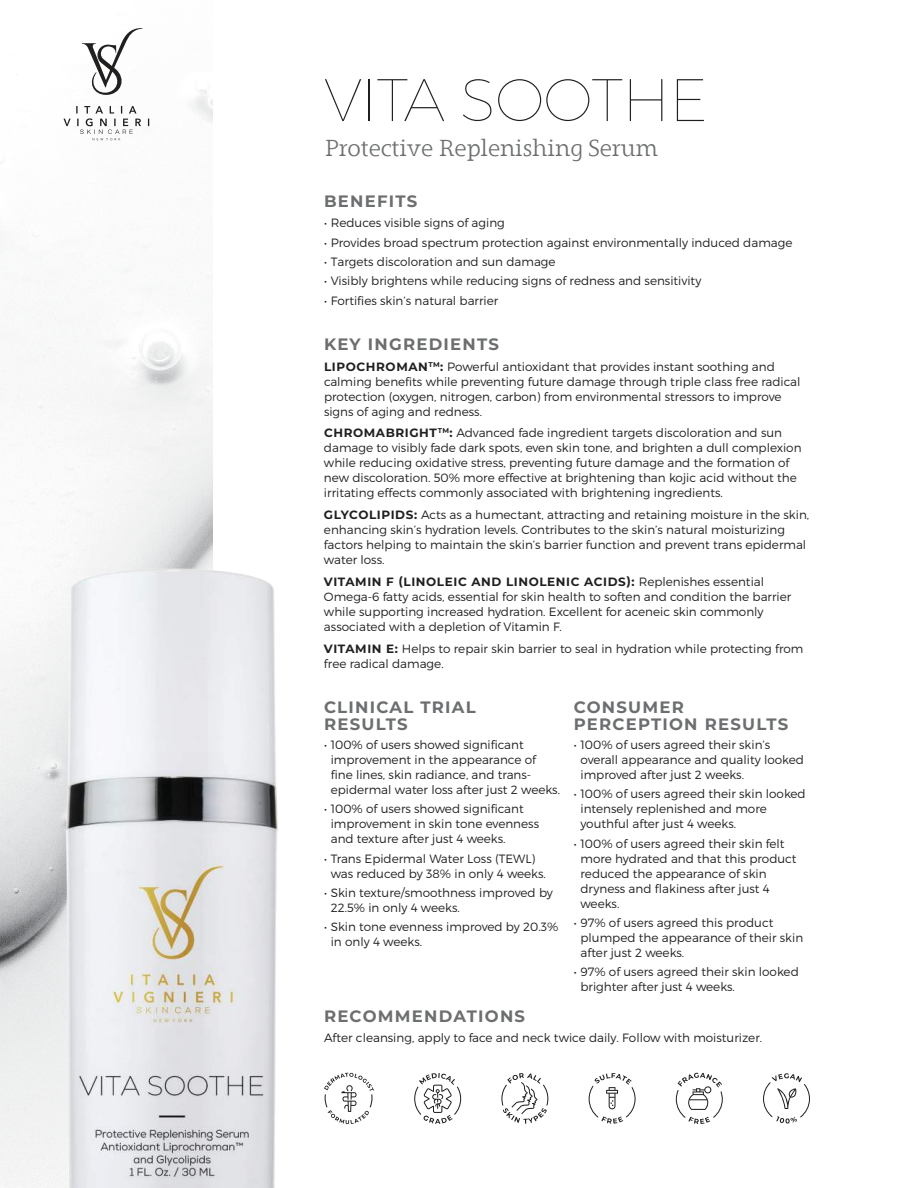
<style>
.page{position:relative;width:918px;height:1188px;background:#fff}
.page>*{position:absolute;margin:0;border:0;box-sizing:border-box;transform-origin:0 0}
.t1{font:100 60px "Montserrat";letter-spacing:-.015em;color:#221f1f}
.t2{font:300 24px "Grandesign Neue Serif";color:#6c6e70}
.t3{font:700 16.5px/16.5px "Montserrat";letter-spacing:.075em;color:#6c6e70}
.t4{font:300 12px/15px "Montserrat";color:#221f1f}
.s1{font-weight:700}
</style>
<div class="page">
<img style="left:0;top:28px;width:213px;height:522px">
<img style="left:0;top:550px;width:278px;height:638px">
<svg style="left:324px;top:1073px;width:50px;height:51px"></svg>
<svg style="left:414px;top:1073px;width:47px;height:51px"></svg>
<svg style="left:501px;top:1073px;width:47px;height:51px"></svg>
<svg style="left:589px;top:1073px;width:47px;height:51px"></svg>
<svg style="left:676px;top:1073px;width:47px;height:51px"></svg>
<svg style="left:763px;top:1073px;width:47px;height:51px"></svg>
<svg style="left:82px;top:28px;width:60px;height:67px"></svg>
<svg style="left:63px;top:106px;width:86px;height:34px"></svg>
<h1 class="t1" style="left:324px;top:65px;width:385px">VITA SOOTHE</h1>
<h2 class="t2" style="left:324px;top:139px;width:335px">Protective Replenishing Serum</h2>
<h3 class="t3" style="left:324px;top:193px;width:95px">BENEFITS</h3>
<p class="t4" style="left:324px;top:216px;width:182px">• Reduces visible signs of aging</p>
<p class="t4" style="left:324px;top:235px;width:470px">• Provides broad spectrum protection against environmentally induced damage</p>
<p class="t4" style="left:324px;top:255px;width:233px">• Targets discoloration and sun damage</p>
<p class="t4" style="left:324px;top:274px;width:379px">• Visibly brightens while reducing signs of redness and sensitivity</p>
<p class="t4" style="left:324px;top:293px;width:176px">• Fortifies skin’s natural barrier</p>
<h3 class="t3" style="left:324px;top:336px;width:177px">KEY INGREDIENTS</h3>
<p class="t4" style="left:324px;top:359px;width:478px"><span class="s1">LIPOCHROMAN</span><sup>TM</sup><span class="s1">:</span> Powerful antioxidant that provides instant soothing and calming benefits while preventing future damage through triple class free radical protection (oxygen, nitrogen, carbon) from environmental stressors to improve signs of aging and redness.</p>
<p class="t4" style="left:324px;top:426px;width:479px"><span class="s1">CHROMABRIGHT</span><sup>TM</sup><span class="s1">:</span> Advanced fade ingredient targets discoloration and sun damage to visibly fade dark spots, even skin tone, and brighten a dull complexion while reducing oxidative stress, preventing future damage and the formation of new discoloration. 50% more effective at brightening than kojic acid without the irritating effects commonly associated with brightening ingredients.</p>
<p class="t4" style="left:324px;top:508px;width:487px"><span class="s1">GLYCOLIPIDS:</span> Acts as a humectant, attracting and retaining moisture in the skin, enhancing skin’s hydration levels. Contributes to the skin’s natural moisturizing factors helping to maintain the skin’s barrier function and prevent trans epidermal water loss.</p>
<p class="t4" style="left:324px;top:575px;width:469px"><span class="s1">VITAMIN F (LINOLEIC AND LINOLENIC ACIDS):</span> Replenishes essential Omega-6 fatty acids, essential for skin health to soften and condition the barrier while supporting increased hydration. Excellent for aceneic skin commonly associated with a depletion of Vitamin F.</p>
<p class="t4" style="left:324px;top:641px;width:481px"><span class="s1">VITAMIN E:</span> Helps to repair skin barrier to seal in hydration while protecting from free radical damage.</p>
<h3 class="t3" style="left:324px;top:699px;width:153px">CLINICAL TRIAL<br>RESULTS</h3>
<p class="t4" style="left:331px;top:738px;width:231px;text-indent:-7px">• 100% of users showed significant improvement in the appearance of fine lines, skin radiance, and trans&shy;epidermal water loss after just 2 weeks.</p>
<p class="t4" style="left:331px;top:802px;width:210px;text-indent:-7px">• 100% of users showed significant improvement in skin tone evenness and texture after just 4 weeks.</p>
<p class="t4" style="left:331px;top:851px;width:217px;text-indent:-7px">• Trans Epidermal Water Loss (TEWL) was reduced by 38% in only 4 weeks.</p>
<p class="t4" style="left:331px;top:886px;width:224px;text-indent:-7px">• Skin texture/smoothness improved by<br>22.5% in only 4 weeks.</p>
<p class="t4" style="left:331px;top:920px;width:229px;text-indent:-7px">• Skin tone evenness improved by 20.3% in only 4 weeks.</p>
<h3 class="t3" style="left:574px;top:699px;width:216px">CONSUMER<br>PERCEPTION RESULTS</h3>
<p class="t4" style="left:580px;top:738px;width:225px;text-indent:-7px">• 100% of users agreed their skin’s overall appearance and quality looked improved after just 2 weeks.</p>
<p class="t4" style="left:580px;top:787px;width:227px;text-indent:-7px">• 100% of users agreed their skin looked intensely replenished and more youthful after just 4 weeks.</p>
<p class="t4" style="left:580px;top:836px;width:218px;text-indent:-7px">• 100% of users agreed their skin felt more hydrated and that this product reduced the appearance of skin dryness and flakiness after just 4 weeks.</p>
<p class="t4" style="left:580px;top:916px;width:224px;text-indent:-7px">• 97% of users agreed this product plumped the appearance of their skin after just 2 weeks.</p>
<p class="t4" style="left:580px;top:965px;width:220px;text-indent:-7px">• 97% of users agreed their skin looked brighter after just 4 weeks.</p>
<h3 class="t3" style="left:324px;top:1009px;width:203px">RECOMMENDATIONS</h3>
<p class="t4" style="left:324px;top:1031px;width:440px">After cleansing, apply to face and neck twice daily. Follow with moisturizer.</p>
</div>
